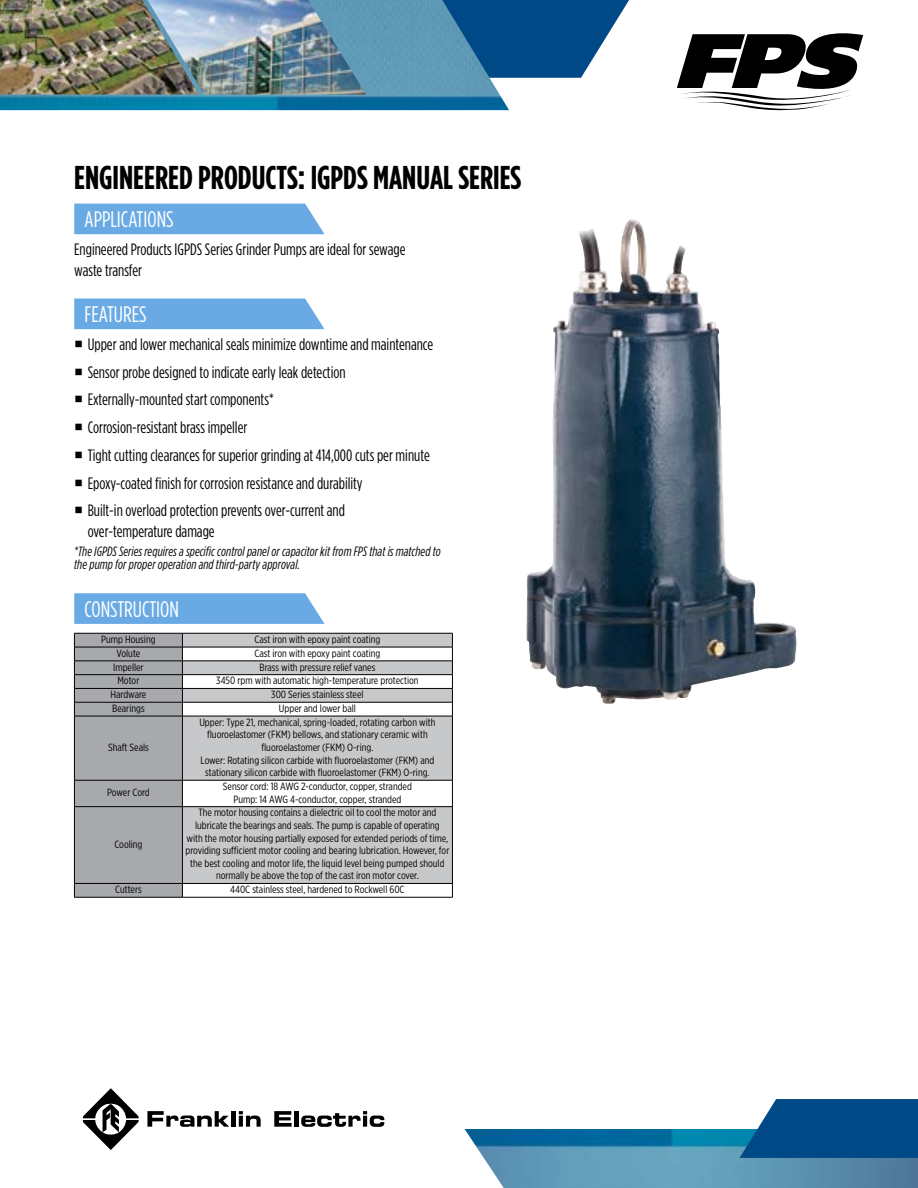
<style>
.page{position:relative;width:918px;height:1188px;background:#fff}
.page>*{position:absolute;margin:0;border:0;box-sizing:border-box;transform-origin:0 0}
.t1{font:700 33px "Gotham Condensed";color:#000}
.t2{font:22.5px "Gotham Condensed";color:#fff}
.t3{font:16.5px/27.8px "Gotham Condensed";color:#000}
.t4{font:italic 13.5px/13.5px "Gotham Condensed";letter-spacing:.005em;color:#000}
.t5{font:10.5px/12.6px "Gotham X Narrow";color:#000;text-align:center}
</style>
<div class="page">
<svg style="left:509px;top:0;width:120px;height:78px"></svg>
<img style="left:0;top:0;width:509px;height:110px">
<img style="left:0;top:0;width:139px;height:94px">
<img style="left:139px;top:0;width:227px;height:94px">
<svg style="left:677px;top:33px;width:186px;height:78px"></svg>
<img style="left:465px;top:1129px;width:453px;height:59px">
<svg style="left:740px;top:1099px;width:178px;height:59px;background:#145891"></svg>
<img style="left:526px;top:221px;width:271px;height:483px">
<svg style="left:147px;top:1111px;width:82px;height:16px"></svg>
<hr style="left:231px;top:1111px;width:4px;height:16px;background:#000">
<svg style="left:239px;top:1111px;width:22px;height:16px"></svg>
<svg style="left:274px;top:1111px;width:18px;height:16px"></svg>
<hr style="left:295px;top:1111px;width:4px;height:16px;background:#000">
<svg style="left:301px;top:1111px;width:83px;height:16px"></svg>
<svg style="left:83px;top:1088px;width:56px;height:62px"></svg>
<svg style="left:183px;top:634px;width:269px;height:249px;fill:#c7c8ca"></svg>
<hr style="left:182px;top:647px;width:271px;height:1px;background:#000">
<hr style="left:182px;top:661px;width:271px;height:1px;background:#000">
<hr style="left:182px;top:674px;width:271px;height:1px;background:#000">
<hr style="left:182px;top:688px;width:271px;height:1px;background:#000">
<hr style="left:182px;top:702px;width:271px;height:1px;background:#000">
<hr style="left:182px;top:883px;width:271px;height:1px;background:#000">
<hr style="left:182px;top:716px;width:271px;height:1px;background:#000">
<hr style="left:182px;top:780px;width:271px;height:1px;background:#000">
<hr style="left:182px;top:806px;width:271px;height:1px;background:#000">
<hr style="left:182px;top:633px;width:271px;height:1px;background:#000">
<svg style="left:452px;top:633px;width:1px;height:83px"></svg>
<hr style="left:452px;top:716px;width:1px;height:64px;background:#000">
<svg style="left:452px;top:780px;width:1px;height:26px"></svg>
<hr style="left:452px;top:807px;width:1px;height:76px;background:#000">
<svg style="left:74px;top:633px;width:109px;height:264px;background:#9d9fa2"></svg>
<svg style="left:452px;top:884px;width:1px;height:13px"></svg>
<hr style="left:74px;top:897px;width:108px;height:1px;background:#000">
<hr style="left:182px;top:897px;width:271px;height:1px;background:#000">
<div style="left:74px;top:204px;width:251px;height:30px;background:#6aaae4"></div>
<div style="left:74px;top:299px;width:251px;height:30px;background:#6aaae4"></div>
<svg style="left:74px;top:593px;width:251px;height:31px;background:#71aee5"></svg>
<h1 class="t1" style="left:74px;top:159px;width:449px">ENGINEERED PRODUCTS: IGPDS MANUAL SERIES</h1>
<h2 class="t2" style="left:85px;top:207px;width:90px">APPLICATIONS</h2>
<h3 class="t3" style="left:74px;top:239px;width:333px;line-height:21px">Engineered Products IGPDS Series Grinder Pumps are ideal for sewage waste transfer</h3>
<h2 class="t2" style="left:85px;top:302px;width:64px">FEATURES</h2>
<p class="t3" style="left:88px;top:330px;width:347px">Upper and lower mechanical seals minimize downtime and maintenance Sensor probe designed to indicate early leak detection Externally-mounted start components*<br>Corrosion-resistant brass impeller<br>Tight cutting clearances for superior grinding at 414,000 cuts per minute Epoxy-coated finish for corrosion resistance and durability<br>Built-in overload protection prevents over-current and</p>
<h3 class="t3" style="left:88px;top:518px;width:128px">over-temperature damage</h3>
<p class="t4" style="left:74px;top:544px;width:368px">*The IGPDS Series requires a specific control panel or capacitor kit from FPS that is matched to the pump for proper operation and third-party approval.</p>
<h2 class="t2" style="left:85px;top:596px;width:96px">CONSTRUCTION</h2>
<p class="t5" style="left:101px;top:633px;width:56px">Pump Housing</p>
<p class="t5" style="left:254px;top:633px;width:127px">Cast iron with epoxy paint coating</p>
<p class="t5" style="left:117px;top:647px;width:25px">Volute</p>
<p class="t5" style="left:254px;top:647px;width:127px">Cast iron with epoxy paint coating</p>
<p class="t5" style="left:113px;top:661px;width:32px">Impeller</p>
<p class="t5" style="left:260px;top:661px;width:117px">Brass with pressure relief vanes</p>
<p class="t5" style="left:118px;top:674px;width:23px">Motor</p>
<p class="t5" style="left:216px;top:674px;width:204px">3450 rpm with automatic high-temperature protection</p>
<p class="t5" style="left:110px;top:688px;width:37px">Hardware</p>
<p class="t5" style="left:271px;top:688px;width:94px">300 Series stainless steel</p>
<p class="t5" style="left:112px;top:702px;width:34px">Bearings</p>
<p class="t5" style="left:279px;top:702px;width:78px">Upper and lower ball</p>
<p class="t5" style="left:108px;top:741px;width:42px">Shaft Seals</p>
<p class="t5" style="left:199px;top:716px;width:238px">Upper: Type 21, mechanical, spring-loaded, rotating carbon with fluoroelastomer (FKM) bellows, and stationary ceramic with fluoroelastomer (FKM) O-ring.<br>Lower: Rotating silicon carbide with fluoroelastomer (FKM) and stationary silicon carbide with fluoroelastomer (FKM) O-ring.</p>
<p class="t5" style="left:107px;top:786px;width:44px">Power Cord</p>
<p class="t5" style="left:223px;top:780px;width:190px">Sensor cord: 18 AWG 2-conductor, copper, stranded<br>Pump: 14 AWG 4-conductor, copper, stranded</p>
<p class="t5" style="left:114px;top:838px;width:30px">Cooling</p>
<p class="t5" style="left:185px;top:806px;width:265px">The motor housing contains a dielectric oil to cool the motor and lubricate the bearings and seals. The pump is capable of operating<br>with the motor housing partially exposed for extended periods of time, providing sufficient motor cooling and bearing lubrication. However, for the best cooling and motor life, the liquid level being pumped should normally be above the top of the cast iron motor cover.</p>
<p class="t5" style="left:115px;top:883px;width:28px">Cutters</p>
<p class="t5" style="left:230px;top:883px;width:176px">440C stainless steel, hardened to Rockwell 60C</p>
</div>
